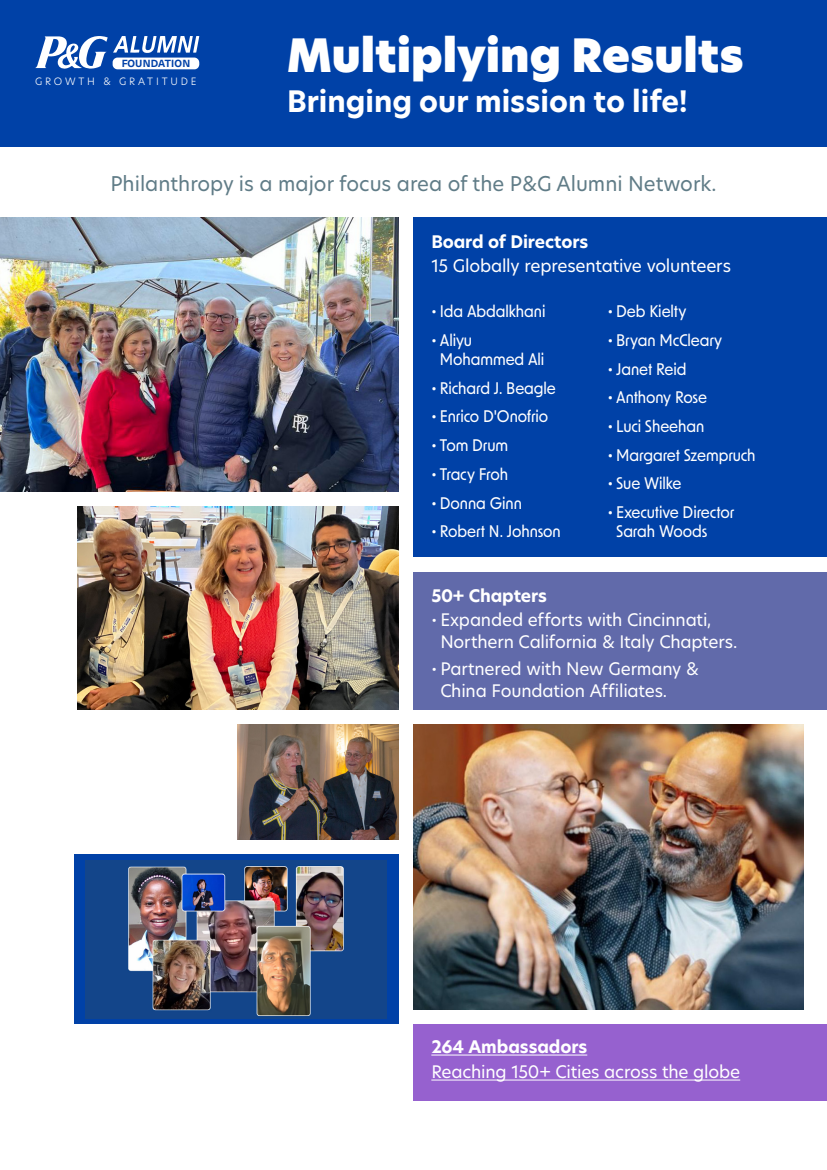
<style>
.page{position:relative;width:827px;height:1170px;background:#fff}
.page>*{position:absolute;margin:0;border:0;box-sizing:border-box;transform-origin:0 0}
.t1{font:45px "New Hero Super";color:#fff}
.t2{font:700 29px "New Hero";color:#fff}
.t3{font:20px "New Hero";color:#607c87}
.t4{font:17px/22px "New Hero";letter-spacing:-.015em;color:#fff}
.t5{font:700 17px "New Hero";letter-spacing:-.005em;color:#fff}
.t6{font:500 16px/19.2px "New Order";letter-spacing:-.005em;color:#fff;scale:.95 1}
.t7{font:300 10px "New Hero";letter-spacing:.28em;color:#fff}
.s1{font-family:"New Order"}
</style>
<div class="page">
<div style="left:414px;top:217px;width:413px;height:339px;background:#0041a7"></div>
<div style="left:414px;top:572px;width:413px;height:138px;background:#616aaa"></div>
<div style="left:414px;top:1024px;width:413px;height:77px;background:#9661cf"></div>
<hr style="left:431px;top:1055px;width:156px;height:1px;background:#fff">
<hr style="left:431px;top:1080px;width:309px;height:1px;background:#fff">
<img style="left:0;top:218px;width:399px;height:274px">
<img style="left:237px;top:725px;width:162px;height:115px">
<img style="left:78px;top:507px;width:321px;height:203px">
<img style="left:414px;top:725px;width:390px;height:284px">
<div style="left:74px;top:855px;width:325px;height:169px;background:#0041a7"></div>
<img style="left:86px;top:861px;width:301px;height:157px">
<div style="left:0;top:0;width:827px;height:147px;background:#0041a7"></div>
<svg style="left:35px;top:36px;width:164px;height:33px"></svg>
<p class="t7" style="left:35px;top:74px;width:163px">GROWTH &amp; GRATITUDE</p>
<h1 class="t1" style="left:287px;top:25px;width:458px">Multiplying Results</h1>
<h2 class="t2" style="left:287px;top:82px;width:402px">Bringing our mission to life!</h2>
<p class="t3" style="left:110px;top:170px;width:608px">Philanthropy is a major focus area of the P&amp;G Alumni Network.</p>
<p class="t5" style="left:431px;top:230px;width:159px">Board of Directors</p>
<p class="t4" style="left:431px;top:254px;width:301px">15 Globally representative volunteers</p>
<p class="t6" style="left:431px;top:301px;width:122px">• Ida Abdalkhani</p>
<p class="t6" style="left:440px;top:330px;width:112px;text-indent:-8px">• Aliyu<br>Mohammed Ali</p>
<p class="t6" style="left:431px;top:378px;width:133px">• Richard J. Beagle</p>
<p class="t6" style="left:431px;top:406px;width:125px">• Enrico D'Onofrio</p>
<p class="t6" style="left:431px;top:435px;width:82px">• Tom Drum</p>
<p class="t6" style="left:431px;top:464px;width:82px">• Tracy Froh</p>
<p class="t6" style="left:431px;top:492px;width:97px">• Donna Ginn</p>
<p class="t6" style="left:431px;top:521px;width:138px">• Robert N. Johnson</p>
<p class="t6" style="left:608px;top:301px;width:84px">• Deb Kielty</p>
<p class="t6" style="left:608px;top:330px;width:122px">• Bryan McCleary</p>
<p class="t6" style="left:608px;top:358px;width:85px">• Janet Reid</p>
<p class="t6" style="left:608px;top:387px;width:106px">• Anthony Rose</p>
<p class="t6" style="left:608px;top:416px;width:103px">• Luci Sheehan</p>
<p class="t6" style="left:608px;top:445px;width:157px">• Margaret Szempruch</p>
<p class="t6" style="left:608px;top:473px;width:79px">• Sue Wilke</p>
<p class="t6" style="left:616px;top:502px;width:126px;text-indent:-8px">• Executive Director<br>Sarah Woods</p>
<p class="t5" style="left:431px;top:585px;width:117px">50+ Chapters</p>
<p class="t4" style="left:440px;top:609px;width:299px;text-indent:-9px"><span class="s1">•</span> Expanded efforts with Cincinnati,<br>Northern California &amp; Italy Chapters.</p>
<p class="t4" style="left:440px;top:658px;width:260px;text-indent:-9px"><span class="s1">•</span> Partnered with New Germany &amp;<br>China Foundation Affiliates.</p>
<p class="t5" style="left:431px;top:1035px;width:157px">264 Ambassadors</p>
<p class="t4" style="left:431px;top:1060px;width:310px">Reaching 150+ Cities across the globe</p>
</div>
